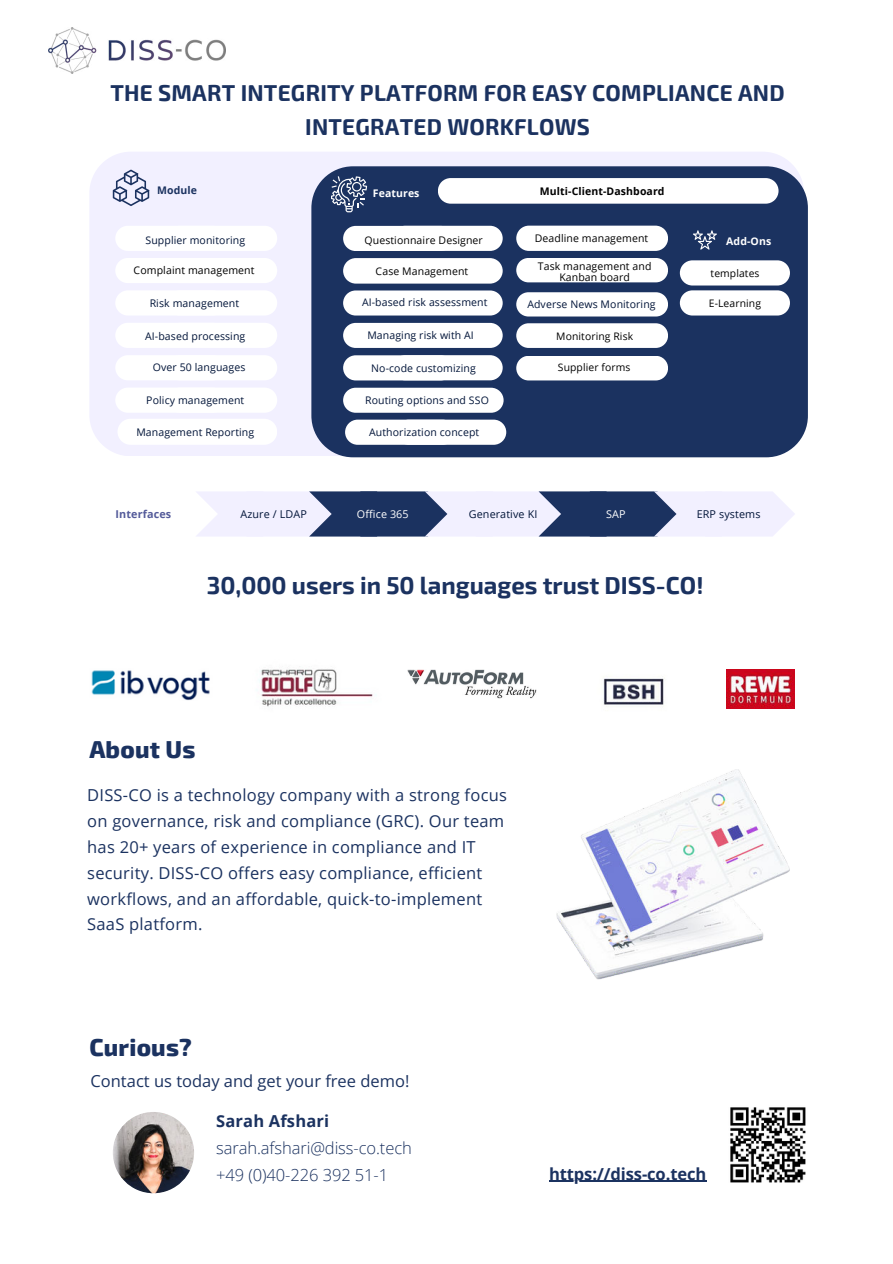
<style>
.page{position:relative;width:893px;height:1264px;background:#fff}
.page>*{position:absolute;margin:0;border:0;box-sizing:border-box;transform-origin:0 0}
.t1{font:700 24px "Exo 2";color:#1b3260}
.t2{font:800 24px "Exo 2";letter-spacing:.01em;color:#1b3260}
.t3{font:700 22.5px/33.8px "Exo 2";letter-spacing:.01em;color:#1b3260;text-align:center}
.t4{font:16.5px/26px "Open Sans";letter-spacing:.015em;color:#1b3260}
.t5{font:300 16.5px/26.5px "Open Sans";letter-spacing:-.005em;color:#1b3260}
.t6{font:700 16.5px "Open Sans";letter-spacing:-.005em;color:#1b3260}
.t7{font:10.8px "Open Sans";letter-spacing:.01em;color:#021539}
.t8{font:10.8px "Open Sans";letter-spacing:.01em;color:#fff}
.t9{font:700 10.8px "Open Sans";letter-spacing:.01em;color:#545b9a}
.t10{font:10.5px "Open Sans";letter-spacing:.01em;color:#021539}
.t11{font:10.5px/11.4px "Open Sans";letter-spacing:.01em;color:#000;text-align:center}
.t12{font:700 10.5px "Open Sans";letter-spacing:.01em;color:#000}
.t13{font:700 10.5px "Open Sans";letter-spacing:.01em;color:#fff}
.t14{font:700 10.5px "Open Sans";letter-spacing:.01em;color:#1b3260}
.t15{font:10.35px "Open Sans";letter-spacing:.01em;color:#000}
</style>
<div class="page">
<img style="left:113px;top:1111px;width:81px;height:82px;border-radius:50%">
<img style="left:556px;top:770px;width:233px;height:209px">
<div style="left:89px;top:152px;width:715px;height:304px;background:#f2f0ff;border-radius:42px"></div>
<div style="left:311px;top:166px;width:496px;height:291px;background:#1b3260;border-radius:42px"></div>
<svg style="left:343px;top:258px;width:159px;height:25px;background:#f7f8f9"></svg>
<div style="left:343px;top:226px;width:110px;height:25px;background:#fff;border-radius:13px"></div>
<div style="left:343px;top:290px;width:159px;height:25px;background:#fff;border-radius:13px"></div>
<div style="left:343px;top:323px;width:159px;height:25px;background:#fff;border-radius:13px"></div>
<div style="left:343px;top:355px;width:110px;height:25px;background:#fff;border-radius:13px"></div>
<div style="left:343px;top:388px;width:160px;height:25px;background:#fff;border-radius:13px"></div>
<div style="left:115px;top:258px;width:110px;height:25px;background:#fff;border-radius:13px"></div>
<div style="left:115px;top:226px;width:110px;height:25px;background:#fff;border-radius:13px"></div>
<div style="left:115px;top:290px;width:110px;height:25px;background:#fff;border-radius:13px"></div>
<div style="left:115px;top:323px;width:110px;height:25px;background:#fff;border-radius:13px"></div>
<div style="left:115px;top:355px;width:110px;height:25px;background:#fff;border-radius:13px"></div>
<div style="left:115px;top:387px;width:110px;height:26px;background:#fff;border-radius:13px"></div>
<div style="left:516px;top:258px;width:152px;height:24px;background:#fff"></div>
<div style="left:679px;top:290px;width:110px;height:25px;background:#fff;border-radius:13px"></div>
<div style="left:679px;top:260px;width:110px;height:25px;background:#fff;border-radius:13px"></div>
<div style="left:516px;top:323px;width:152px;height:25px;background:#fff;border-radius:12px"></div>
<div style="left:392px;top:226px;width:110px;height:25px;background:#fff;border-radius:13px"></div>
<div style="left:392px;top:355px;width:110px;height:25px;background:#fff;border-radius:13px"></div>
<div style="left:167px;top:258px;width:110px;height:25px;background:#fff;border-radius:13px"></div>
<div style="left:167px;top:226px;width:110px;height:25px;background:#fff;border-radius:13px"></div>
<div style="left:167px;top:290px;width:110px;height:25px;background:#fff;border-radius:13px"></div>
<div style="left:167px;top:323px;width:110px;height:25px;background:#fff;border-radius:13px"></div>
<div style="left:167px;top:355px;width:110px;height:25px;background:#fff;border-radius:13px"></div>
<div style="left:167px;top:387px;width:110px;height:26px;background:#fff;border-radius:13px"></div>
<svg style="left:197px;top:491px;width:598px;height:45px"></svg>
<img style="left:730px;top:1107px;width:76px;height:76px">
<img style="left:726px;top:669px;width:68px;height:39px">
<svg style="left:516px;top:226px;width:152px;height:25px;background:#f6f7f8"></svg>
<svg style="left:516px;top:292px;width:152px;height:24px;background:#f4f5f7"></svg>
<svg style="left:331px;top:176px;width:36px;height:36px"></svg>
<svg style="left:693px;top:230px;width:23px;height:19px"></svg>
<svg style="left:113px;top:170px;width:36px;height:36px"></svg>
<div style="left:345px;top:419px;width:110px;height:26px;background:#fff;border-radius:13px"></div>
<div style="left:396px;top:419px;width:110px;height:26px;background:#fff;border-radius:13px"></div>
<svg style="left:438px;top:178px;width:340px;height:26px;background:#f8f8fa"></svg>
<div style="left:118px;top:419px;width:159px;height:26px;background:#fff"></div>
<img style="left:48px;top:27px;width:178px;height:46px">
<img style="left:407px;top:669px;width:130px;height:29px">
<img style="left:91px;top:670px;width:119px;height:30px">
<img style="left:259px;top:669px;width:114px;height:38px">
<img style="left:603px;top:678px;width:62px;height:27px">
<hr style="left:549px;top:1180px;width:157px;height:1px;background:#1b3260">
<div style="left:516px;top:356px;width:152px;height:24px;background:#fff;border-radius:12px"></div>
<h2 class="t3" style="left:110px;top:77px;width:675px">THE SMART INTEGRITY PLATFORM FOR EASY COMPLIANCE AND<br>INTEGRATED WORKFLOWS</h2>
<p class="t14" style="left:157px;top:183px;width:41px">Module</p>
<p class="t13" style="left:373px;top:186px;width:48px">Features</p>
<p class="t12" style="left:540px;top:184px;width:126px">Multi-Client-Dashboard</p>
<p class="t10" style="left:145px;top:233px;width:101px">Supplier monitoring</p>
<p class="t11" style="left:134px;top:264px;width:122px">Complaint management</p>
<p class="t10" style="left:150px;top:295px;width:91px">Risk management</p>
<p class="t10" style="left:145px;top:329px;width:102px">AI-based processing</p>
<p class="t10" style="left:153px;top:360px;width:94px">Over 50 languages</p>
<p class="t10" style="left:146px;top:393px;width:100px">Policy management</p>
<p class="t11" style="left:364px;top:234px;width:120px">Questionnaire Designer</p>
<p class="t11" style="left:375px;top:265px;width:94px">Case Management</p>
<p class="t10" style="left:362px;top:295px;width:127px">AI-based risk assessment</p>
<p class="t10" style="left:367px;top:328px;width:108px">Managing risk with AI</p>
<p class="t10" style="left:371px;top:361px;width:106px">No-code customizing</p>
<p class="t10" style="left:365px;top:393px;width:125px">Routing options and SSO</p>
<p class="t11" style="left:534px;top:233px;width:115px">Deadline management</p>
<p class="t13" style="left:726px;top:233px;width:47px">Add-Ons</p>
<p class="t11" style="left:538px;top:260px;width:115px">Task management and<br>Kanban board</p>
<p class="t15" style="left:710px;top:266px;width:50px">templates</p>
<p class="t15" style="left:708px;top:296px;width:54px">E-Learning</p>
<p class="t10" style="left:527px;top:297px;width:130px">Adverse News Monitoring</p>
<p class="t15" style="left:556px;top:329px;width:78px">Monitoring Risk</p>
<p class="t15" style="left:558px;top:360px;width:74px">Supplier forms</p>
<p class="t10" style="left:136px;top:425px;width:119px">Management Reporting</p>
<p class="t10" style="left:369px;top:425px;width:112px">Authorization concept</p>
<p class="t9" style="left:116px;top:506px;width:57px">Interfaces</p>
<p class="t7" style="left:696px;top:507px;width:65px">ERP systems</p>
<p class="t7" style="left:240px;top:506px;width:68px">Azure / LDAP</p>
<p class="t8" style="left:357px;top:506px;width:53px">Office 365</p>
<p class="t7" style="left:469px;top:506px;width:70px">Generative KI</p>
<p class="t8" style="left:606px;top:506px;width:21px">SAP</p>
<h1 class="t1" style="left:207px;top:571px;width:498px">30,000 users in 50 languages trust DISS-CO!</h1>
<h1 class="t2" style="left:89px;top:735px;width:108px">About Us</h1>
<p class="t4" style="left:87px;top:781px;width:421px">DISS-CO is a technology company with a strong focus on governance, risk and compliance (GRC). Our team has 20+ years of experience in compliance and IT security. DISS-CO offers easy compliance, efficient workflows, and an affordable, quick-to-implement SaaS platform.</p>
<h1 class="t2" style="left:89px;top:1033px;width:104px">Curious?</h1>
<p class="t4" style="left:90px;top:1067px;width:320px">Contact us today and get your free demo!</p>
<p class="t6" style="left:216px;top:1109px;width:114px">Sarah Afshari</p>
<p class="t5" style="left:216px;top:1134px;width:197px">sarah.afshari@diss-co.tech +49 (0)40-226 392 51-1</p>
<p class="t6" style="left:549px;top:1162px;width:159px">https://diss-co.tech</p>
</div>
